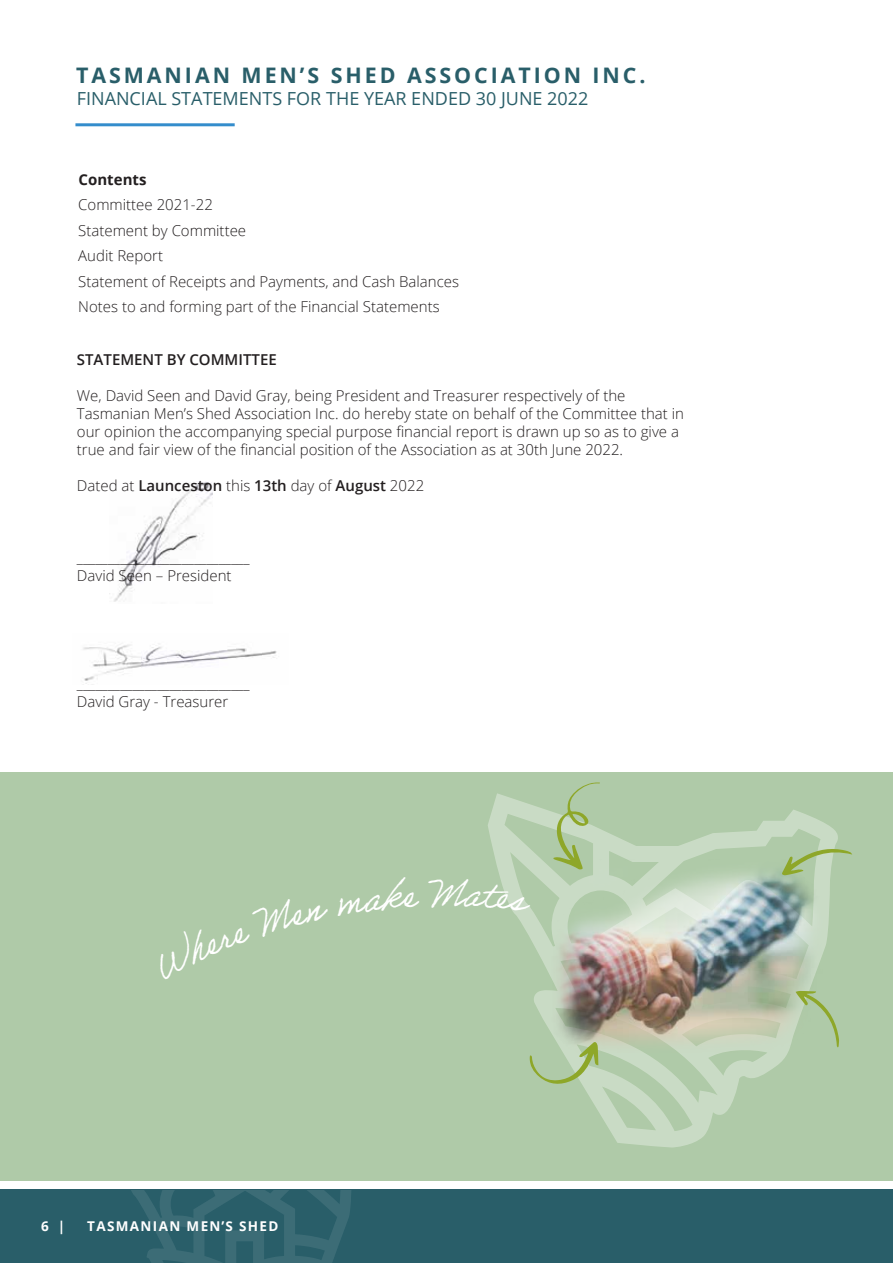
<style>
.page{position:relative;width:893px;height:1263px;background:#fff}
.page>*{position:absolute;margin:0;border:0;box-sizing:border-box;transform-origin:0 0}
.t1{font:39px "Adobe Handwriting Ernie";color:#fff;scale:.91 1}
.t2{font:700 21.45px "Open Sans";letter-spacing:.135em;color:#295e69}
.t3{font:18px "Open Sans";color:#295e69}
.t4{font:300 15px/18px "Open Sans";color:#231f20}
.t5{font:600 15px "Open Sans";color:#231f20}
.t6{font:700 15px "Open Sans";color:#231f20}
.t7{font:700 13.5px "Open Sans";letter-spacing:.1em;color:#fff}
.s1{font-weight:600}
</style>
<div class="page">
<img style="left:114px;top:482px;width:98px;height:120px">
<hr style="left:75px;top:123px;width:160px;height:3px;background:#348dcc">
<img style="left:83px;top:644px;width:194px;height:41px">
<div style="left:0;top:1189px;width:893px;height:74px;background:#295e69"></div>
<svg style="left:131px;top:1190px;width:220px;height:73px"></svg>
<div style="left:0;top:773px;width:893px;height:408px;background:#afcaa8"></div>
<svg style="left:488px;top:793px;width:350px;height:354px"></svg>
<img style="left:544px;top:859px;width:285px;height:194px">
<svg style="left:796px;top:991px;width:43px;height:56px"></svg>
<svg style="left:782px;top:847px;width:70px;height:28px"></svg>
<svg style="left:553px;top:782px;width:47px;height:87px"></svg>
<svg style="left:529px;top:1041px;width:69px;height:44px"></svg>
<svg style="left:488px;top:884px;width:43px;height:28px"></svg>
<h2 class="t2" style="left:76px;top:60px;width:571px">TASMANIAN MEN’S SHED ASSOCIATION INC.</h2>
<p class="t3" style="left:77px;top:86px;width:513px">FINANCIAL STATEMENTS FOR THE YEAR ENDED 30 JUNE 2022</p>
<p class="t6" style="left:79px;top:169px;width:69px">Contents</p>
<p class="t4" style="left:78px;top:192px;width:382px;line-height:25.5px">Committee 2021-22<br>Statement by Committee<br>Audit Report<br>Statement of Receipts and Payments, and Cash Balances<br>Notes to and forming part of the Financial Statements</p>
<p class="t5" style="left:77px;top:350px;width:201px">STATEMENT BY COMMITTEE</p>
<p class="t4" style="left:77px;top:387px;width:609px">We, David Seen and David Gray, being President and Treasurer respectively of the Tasmanian Men’s Shed Association Inc. do hereby state on behalf of the Committee that in our opinion the accompanying special purpose financial report is drawn up so as to give a true and fair view of the financial position of the Association as at 30th June 2022.</p>
<p class="t4" style="left:77px;top:477px;width:349px">Dated at <span class="s1">Launceston</span> this <span class="s1">13th</span> day of <span class="s1">August</span> 2022</p>
<p class="t4" style="left:77px;top:549px;width:174px">____________________________<br>David Seen – President</p>
<p class="t4" style="left:77px;top:675px;width:174px">____________________________<br>David Gray - Treasurer</p>
<p class="t7" style="left:41px;top:1216px;width:26px">6 |</p>
<p class="t7" style="left:87px;top:1216px;width:193px">TASMANIAN MEN’S SHED</p>
<h1 class="t1" style="left:430px;top:870px;width:38px">M</h1>
</div>
